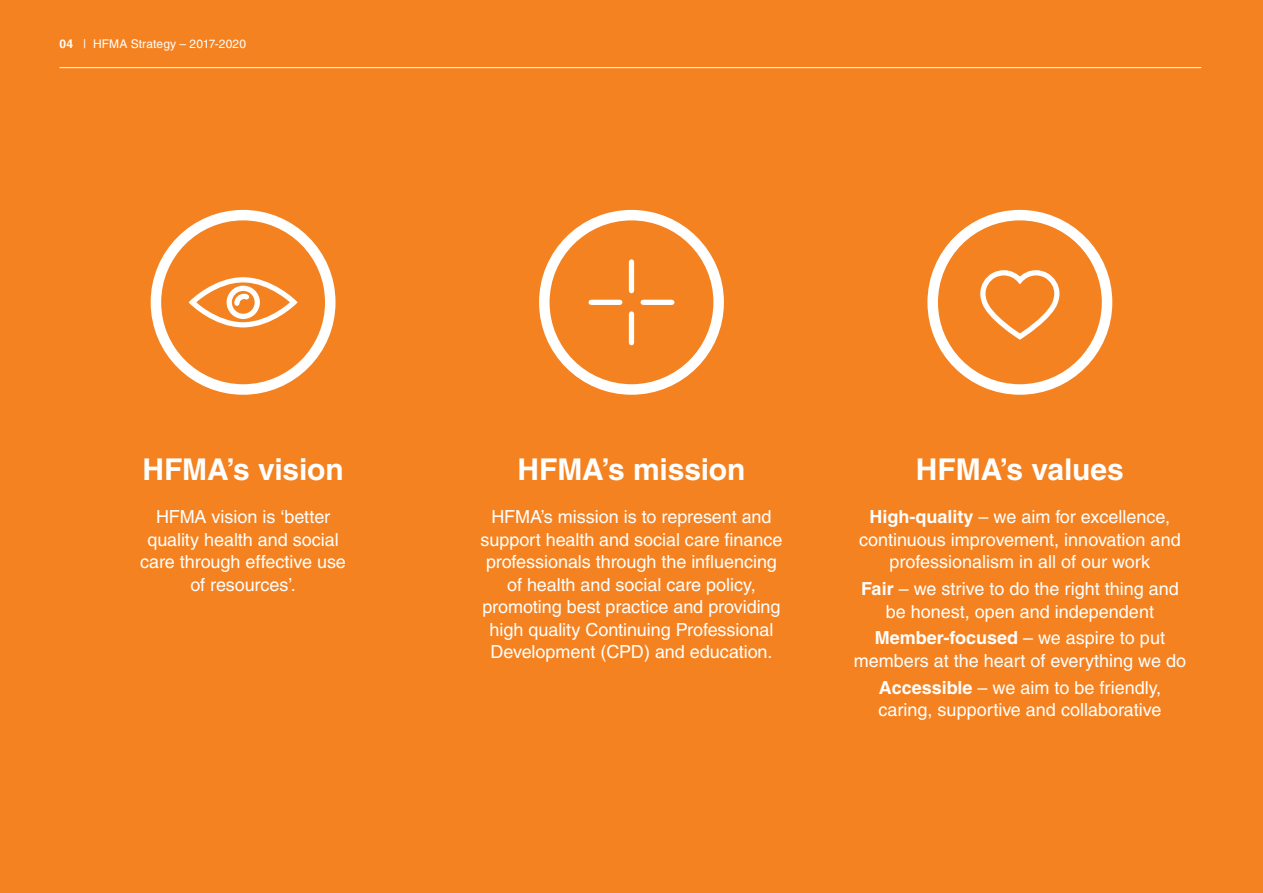
<style>
.page{position:relative;width:1263px;height:893px;background:#f58220}
.page>*{position:absolute;margin:0;border:0;box-sizing:border-box;transform-origin:0 0}
.Section_heading{font:700 30px "Helvetica";letter-spacing:-.005em;color:#fff}
.Standfirst{font:18px/22.5px "Helvetica";letter-spacing:-.005em;color:#fff;text-align:center}
.Small_copy_-_Notes_K{font:18px/22.5px "Helvetica";color:#fff;text-align:center}
.t1{font:12px "Helvetica";letter-spacing:.01em;color:#fff}
.s1{font-weight:700}
</style>
<div class="page">
<hr style="left:60px;top:67px;width:1141px;height:1px;background:#fff">
<div style="left:151px;top:210px;width:184px;height:185px;border:10px solid #fff;border-radius:50%"></div>
<div style="left:539px;top:210px;width:185px;height:185px;border:10px solid #fff;border-radius:50%"></div>
<div style="left:927px;top:210px;width:185px;height:185px;border:10px solid #fff;border-radius:50%"></div>
<div style="left:227px;top:286px;width:33px;height:33px;border:5px solid #fff;border-radius:50%"></div>
<svg style="left:232px;top:291px;width:21px;height:17px"></svg>
<div style="left:190px;top:277px;width:107px;height:50px;border:5px solid #fff;border-radius:50%"></div>
<div style="left:643px;top:300px;width:29px;height:5px;background:#fff"></div>
<div style="left:629px;top:314px;width:5px;height:29px;background:#fff"></div>
<div style="left:591px;top:300px;width:29px;height:5px;background:#fff"></div>
<div style="left:629px;top:262px;width:5px;height:29px;background:#fff"></div>
<svg style="left:980px;top:270px;width:80px;height:70px"></svg>
<p class="t1" style="left:60px;top:36px;width:188px"><span class="s1">04</span> | HFMA Strategy – 2017-2020</p>
<p class="Section_heading" style="left:143px;top:451px;width:203px">HFMA’s vision</p>
<p class="Standfirst" style="left:140px;top:506px;width:207px">HFMA vision is ‘better quality health and social care through effective use of resources’.</p>
<p class="Section_heading" style="left:518px;top:451px;width:229px">HFMA’s mission</p>
<p class="Standfirst" style="left:480px;top:506px;width:303px">HFMA’s mission is to represent and support health and social care finance professionals through the influencing of health and social care policy, promoting best practice and providing high quality Continuing Professional Development (CPD) and education.</p>
<p class="Section_heading" style="left:916px;top:451px;width:209px">HFMA’s values</p>
<p class="Small_copy_-_Notes_K" style="left:859px;top:506px;width:323px"><span class="s1">High-quality</span> – we aim for excellence, continuous improvement, innovation and professionalism in all of our work</p>
<p class="Small_copy_-_Notes_K" style="left:861px;top:577px;width:319px"><span class="s1">Fair</span> – we strive to do the right thing and be honest, open and independent</p>
<p class="Small_copy_-_Notes_K" style="left:854px;top:627px;width:334px"><span class="s1">Member-focused</span> – we aspire to put members at the heart of everything we do</p>
<p class="Small_copy_-_Notes_K" style="left:878px;top:676px;width:285px;text-align:left"><span class="s1">Accessible</span> – we aim to be friendly, caring, supportive and collaborative</p>
</div>
